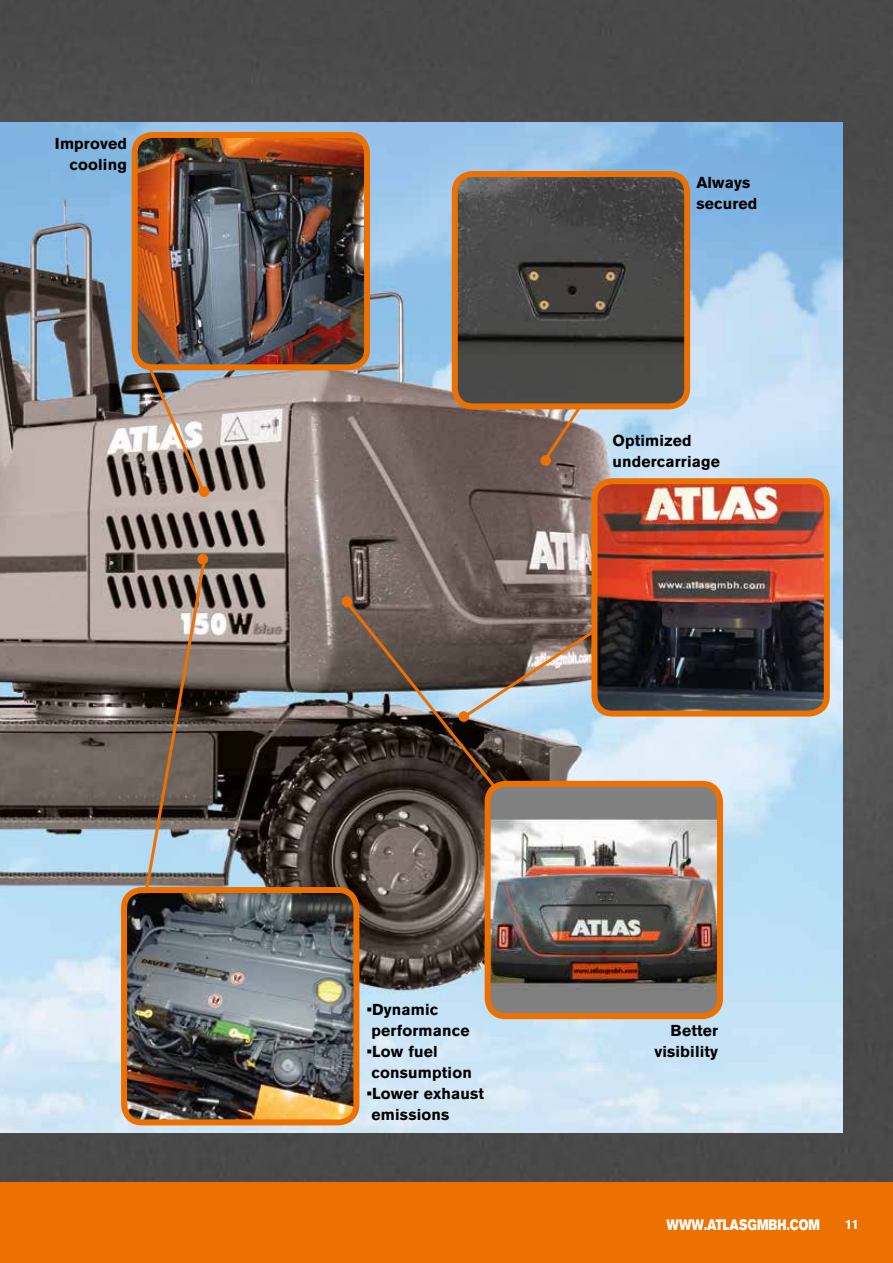
<style>
.page{position:relative;width:893px;height:1263px;background:#fff}
.page>*{position:absolute;margin:0;border:0;box-sizing:border-box;transform-origin:0 0}
.t1{font:700 15.75px/21px "Akzidenz Grotesk Pro";letter-spacing:.01em;color:#000}
.t2{font:15px "Akzidenz Grotesk BQ Super";color:#fff;scale:.8 1}
.t3{font:700 13.5px "Akzidenz Grotesk Pro";color:#fff}
</style>
<div class="page">
<img style="left:0;top:0;width:893px;height:1182px">
<img style="left:0;top:122px;width:842px;height:1010px">
<div style="left:197px;top:554px;width:11px;height:10px;background:#ed7102;border-radius:50%"></div>
<svg style="left:540px;top:455px;width:11px;height:11px"></svg>
<svg style="left:141px;top:368px;width:67px;height:129px;background:#9e928a"></svg>
<svg style="left:541px;top:409px;width:67px;height:55px;background:#9e8d87"></svg>
<svg style="left:342px;top:598px;width:293px;height:202px;background:#6f6a67"></svg>
<svg style="left:140px;top:556px;width:68px;height:331px;background:#7b726b"></svg>
<img style="left:135px;top:135px;width:232px;height:232px">
<div style="left:132px;top:132px;width:238px;height:238px;border:6px solid #ed7102;border-radius:18px"></div>
<img style="left:455px;top:174px;width:232px;height:232px">
<div style="left:452px;top:171px;width:238px;height:238px;border:6px solid #ed7102;border-radius:18px"></div>
<img style="left:124px;top:890px;width:232px;height:232px">
<div style="left:121px;top:887px;width:238px;height:238px;border:6px solid #ed7102;border-radius:18px"></div>
<img style="left:488px;top:784px;width:232px;height:232px">
<div style="left:485px;top:781px;width:238px;height:238px;border:6px solid #ed7102;border-radius:18px"></div>
<img style="left:594px;top:481px;width:233px;height:232px">
<div style="left:591px;top:478px;width:239px;height:238px;border:6px solid #ed7102;border-radius:18px"></div>
<div style="left:0;top:1182px;width:893px;height:81px;background:#ed7102"></div>
<p class="t1" style="left:55px;top:133px;width:73px;text-align:right">Improved cooling</p>
<p class="t1" style="left:696px;top:172px;width:62px">Always secured</p>
<p class="t1" style="left:612px;top:429px;width:109px">Optimized undercarriage</p>
<p class="t1" style="left:372px;top:999px;width:99px;text-indent:-5px">•Dynamic performance</p>
<p class="t1" style="left:372px;top:1041px;width:102px;text-indent:-5px">•Low fuel consumption</p>
<p class="t1" style="left:372px;top:1083px;width:114px;text-indent:-5px">•Lower exhaust emissions</p>
<p class="t1" style="left:654px;top:1020px;width:65px;text-align:right">Better visibility</p>
<p class="t2" style="left:667px;top:1216px;width:193px">WWW.ATLASGMBH.COM</p>
<p class="t3" style="left:845px;top:1216px;width:16px">11</p>
</div>
